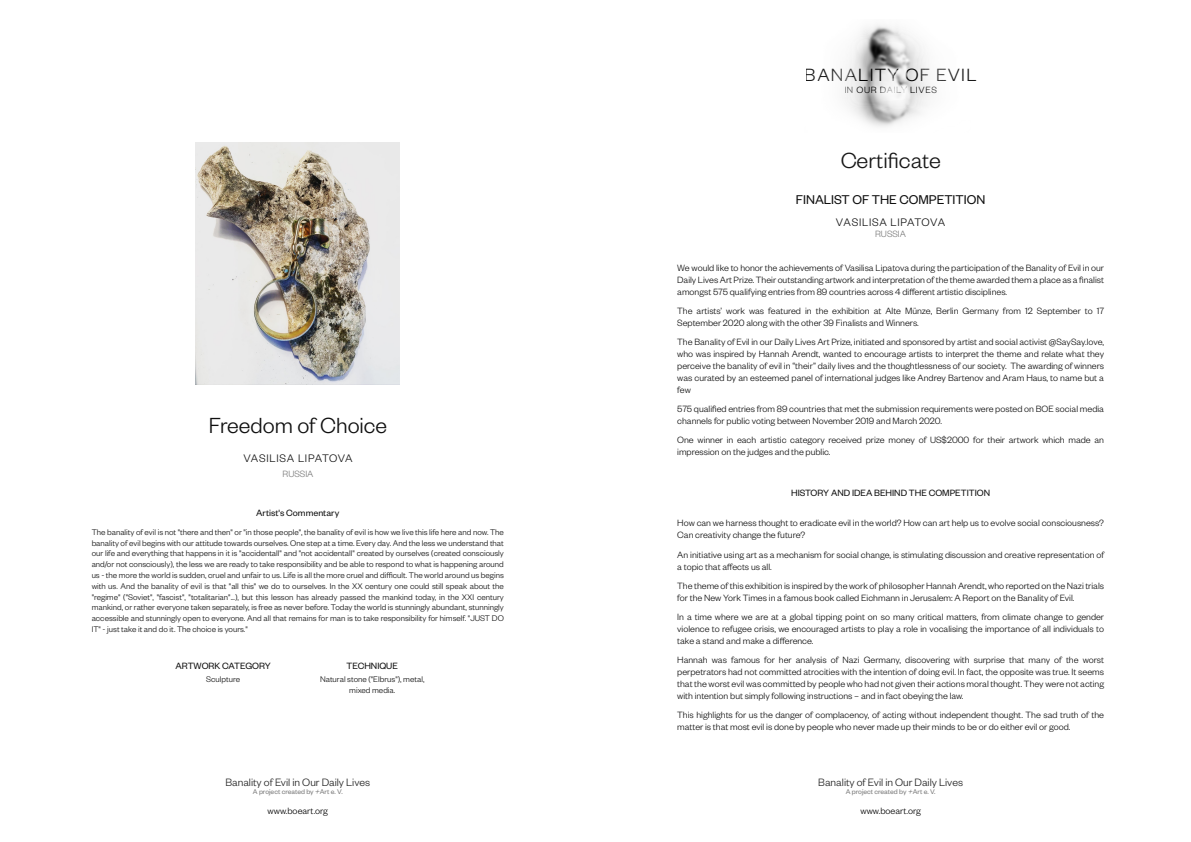
<style>
.page{position:relative;width:1191px;height:842px;background:#fff}
.page>*{position:absolute;margin:0;border:0;box-sizing:border-box;transform-origin:0 0}
.t1{font:300 24px "Founders Grotesk";color:#0f0f0f}
.t2{font:300 24px "Founders Grotesk";color:#161616}
.t3{font:300 19.5px "Founders Grotesk";letter-spacing:.065em;color:#161616}
.t4{font:14px "Founders Grotesk";color:#0f0f0f}
.t5{font:300 12px "Founders Grotesk";letter-spacing:.055em;color:#0f0f0f}
.t6{font:300 11.7px "Founders Grotesk";color:#1f1f1f}
.t7{font:300 10px/12px "Founders Grotesk";color:#0f0f0f}
.t8{font:10px "Founders Grotesk";color:#0f0f0f}
.t9{font:300 10px "Founders Grotesk";color:#000}
.t10{font:300 10px "Founders Grotesk";letter-spacing:.065em;color:#161616}
.t11{font:300 10px "Founders Grotesk";color:#797979}
.t12{font:300 10px "Founders Grotesk";color:#7a7a7a}
.t13{font:300 9px/10.8px "Founders Grotesk";color:#0f0f0f;text-align:justify}
.t14{font:7.5px "Founders Grotesk";color:#797979}
.s1{font-style:italic}
</style>
<div class="page">
<img style="left:845px;top:25px;width:85px;height:102px">
<img style="left:195px;top:143px;width:205px;height:242px">
<h1 class="t1" style="left:209px;top:418px;width:180px">Freedom of Choice</h1>
<p class="t5" style="left:243px;top:454px;width:111px">VASILISA LIPATOVA</p>
<p class="t11" style="left:282px;top:470px;width:33px">RUSSIA</p>
<p class="t8" style="left:256px;top:509px;width:85px">Artist's Commentary</p>
<p class="t13" style="left:92px;top:528px;width:414px">The banality of evil is not "there and then" or "in those people", the banality of evil is how we live this life here and now. The banality of evil begins with our attitude towards ourselves. One step at a time. Every day. And the less we understand that our life and everything that happens in it is "accidentall" and "not accidentall" created by ourselves (created consciously and/or not consciously), the less we are ready to take responsibility and be able to respond to what is happening around us - the more the world is sudden, cruel and unfair to us. Life is all the more cruel and difficult. The world around us begins with us. And the banality of evil is that "all this" we do to ourselves. In the XX century one could still speak about the "regime" ("Soviet", "fascist", "totalitarian"...), but this lesson has already passed the mankind today, in the XXI century mankind, or rather everyone taken separately, is free as never before. Today the world is stunningly abundant, stunningly accessible and stunningly open to everyone. And all that remains for man is to take responsibility for himself. "JUST DO IT" - just take it and do it. The choice is yours."</p>
<p class="t8" style="left:175px;top:662px;width:97px">ARTWORK CATEGORY</p>
<p class="t8" style="left:346px;top:662px;width:53px">TECHNIQUE</p>
<p class="t13" style="left:206px;top:675px;width:35px">Sculpture</p>
<p class="t13" style="left:320px;top:675px;width:106px;text-align:center">Natural stone ("Elbrus"), metal, mixed media.</p>
<p class="t6" style="left:225px;top:778px;width:146px">Banality of Evil in Our Daily Lives</p>
<p class="t9" style="left:268px;top:807px;width:62px">www.boeart.org</p>
<p class="t14" style="left:253px;top:789px;width:91px">A project created by <span class="s1">+</span>Art e. V.</p>
<h2 class="t3" style="left:805px;top:69px;width:173px">BANALITY OF EVIL</h2>
<p class="t10" style="left:844px;top:87px;width:94px">IN OUR DAILY LIVES</p>
<h1 class="t2" style="left:840px;top:153px;width:102px">Certificate</h1>
<h3 class="t4" style="left:796px;top:195px;width:191px">FINALIST OF THE COMPETITION</h3>
<p class="t5" style="left:836px;top:218px;width:111px">VASILISA LIPATOVA</p>
<p class="t12" style="left:875px;top:231px;width:33px">RUSSIA</p>
<p class="t7" style="left:677px;top:264px;width:428px;text-align:justify">We would like to honor the achievements of Vasilisa Lipatova during the participation of the Banality of Evil in our Daily Lives Art Prize. Their outstanding artwork and interpretation of the theme awarded them a place as a finalist amongst 575 qualifying entries from 89 countries across 4 different artistic disciplines.</p>
<p class="t7" style="left:677px;top:307px;width:428px">The artists’ work was featured in the exhibition at Alte Münze, Berlin Germany from 12 September to 17<br>September 2020 along with the other 39 Finalists and Winners.</p>
<p class="t7" style="left:677px;top:338px;width:428px;text-align:justify">The Banality of Evil in our Daily Lives Art Prize, initiated and sponsored by artist and social activist @SaySay.love, who was inspired by Hannah Arendt, wanted to encourage artists to interpret the theme and relate what they perceive the banality of evil in “their” daily lives and the thoughtlessness of our society. The awarding of winners was curated by an esteemed panel of international judges like Andrey Bartenov and Aram Haus, to name but a few</p>
<p class="t7" style="left:677px;top:405px;width:428px">575 qualified entries from 89 countries that met the submission requirements were posted on BOE social media channels for public voting between November 2019 and March 2020.</p>
<p class="t7" style="left:677px;top:436px;width:428px">One winner in each artistic category received prize money of US$2000 for their artwork which made an impression on the judges and the public.</p>
<p class="t8" style="left:791px;top:489px;width:200px">HISTORY AND IDEA BEHIND THE COMPETITION</p>
<p class="t7" style="left:677px;top:519px;width:428px">How can we harness thought to eradicate evil in the world? How can art help us to evolve social consciousness?<br>Can creativity change the future?</p>
<p class="t7" style="left:677px;top:550px;width:428px">An initiative using art as a mechanism for social change, is stimulating discussion and creative representation of a topic that affects us all.</p>
<p class="t7" style="left:677px;top:581px;width:428px">The theme of this exhibition is inspired by the work of philosopher Hannah Arendt, who reported on the Nazi trials for the New York Times in a famous book called Eichmann in Jerusalem: A Report on the Banality of Evil.</p>
<p class="t7" style="left:677px;top:612px;width:428px;text-align:justify">In a time where we are at a global tipping point on so many critical matters, from climate change to gender violence to refugee crisis, we encouraged artists to play a role in vocalising the importance of all individuals to take a stand and make a difference.</p>
<p class="t7" style="left:677px;top:655px;width:428px;text-align:justify">Hannah was famous for her analysis of Nazi Germany, discovering with surprise that many of the worst perpetrators had not committed atrocities with the intention of doing evil. In fact, the opposite was true. It seems that the worst evil was committed by people who had not given their actions moral thought. They were not acting with intention but simply following instructions – and in fact obeying the law.</p>
<p class="t7" style="left:677px;top:710px;width:428px">This highlights for us the danger of complacency, of acting without independent thought. The sad truth of the matter is that most evil is done by people who never made up their minds to be or do either evil or good.</p>
<p class="t6" style="left:818px;top:778px;width:146px">Banality of Evil in Our Daily Lives</p>
<p class="t9" style="left:860px;top:807px;width:62px">www.boeart.org</p>
<p class="t14" style="left:845px;top:789px;width:91px">A project created by <span class="s1">+</span>Art e. V.</p>
</div>
